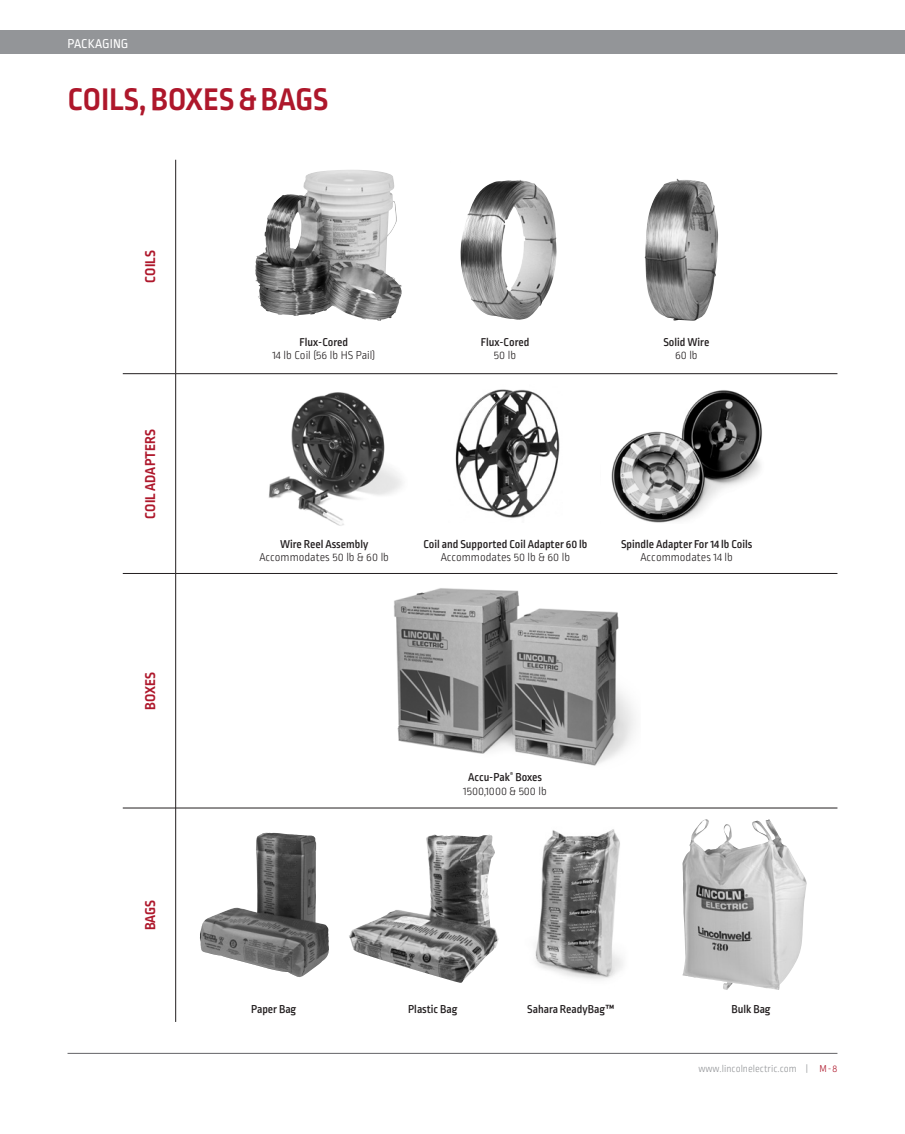
<style>
.page{position:relative;width:905px;height:1134px;background:#fff}
.page>*{position:absolute;margin:0;border:0;box-sizing:border-box;transform-origin:0 0}
.t1{font:700 33px "Ropa Sans Pro";letter-spacing:.005em;color:#ae172b}
.t2{font:700 15px "Ropa Sans Pro";letter-spacing:.01em;color:#ae172b}
.t3{font:13.5px "Ropa Sans Pro";letter-spacing:.01em;color:#fff}
.t4{font:500 12px "Ropa Sans Pro";color:#231f20}
.t5{font:300 12px/14.4px "Ropa Sans Pro";color:#231f20;text-align:center}
.t6{font:300 10.5px "Ropa Sans Pro";color:#939598}
.s1{font-weight:500}
.s2{color:#ae172b}
</style>
<div class="page">
<div style="left:0;top:30px;width:904px;height:24px;background:#939598"></div>
<hr style="left:68px;top:1053px;width:769px;height:1px;background:#636366">
<img style="left:394px;top:588px;width:241px;height:178px">
<img style="left:268px;top:392px;width:134px;height:134px">
<img style="left:455px;top:389px;width:105px;height:129px">
<img style="left:611px;top:390px;width:151px;height:133px">
<hr style="left:123px;top:808px;width:52px;height:1px;background:#231f20">
<hr style="left:123px;top:573px;width:52px;height:1px;background:#231f20">
<hr style="left:123px;top:373px;width:52px;height:1px;background:#231f20">
<hr style="left:175px;top:808px;width:1px;height:214px;background:#231f20">
<hr style="left:175px;top:573px;width:1px;height:235px;background:#231f20">
<hr style="left:176px;top:808px;width:661px;height:1px;background:#231f20">
<hr style="left:175px;top:374px;width:1px;height:199px;background:#231f20">
<hr style="left:176px;top:573px;width:661px;height:1px;background:#231f20">
<hr style="left:175px;top:160px;width:1px;height:214px;background:#231f20">
<hr style="left:176px;top:373px;width:661px;height:1px;background:#231f20">
<img style="left:255px;top:170px;width:137px;height:151px">
<img style="left:200px;top:833px;width:129px;height:144px">
<img style="left:349px;top:834px;width:150px;height:149px">
<img style="left:460px;top:180px;width:96px;height:140px">
<img style="left:644px;top:179px;width:74px;height:142px">
<img style="left:682px;top:819px;width:93px;height:158px">
<img style="left:535px;top:829px;width:88px;height:150px">
<p class="t3" style="left:68px;top:36px;width:62px">PACKAGING</p>
<h1 class="t1" style="left:68px;top:80px;width:262px">COILS, BOXES &amp; BAGS</h1>
<p class="t2" style="left:142px;top:283px;width:34px;rotate:-90deg">COILS</p>
<p class="t2" style="left:142px;top:519px;width:91px;rotate:-90deg">COIL ADAPTERS</p>
<p class="t2" style="left:142px;top:710px;width:39px;rotate:-90deg">BOXES</p>
<p class="t2" style="left:142px;top:930px;width:32px;rotate:-90deg">BAGS</p>
<p class="t4" style="left:299px;top:335px;width:50px">Flux-Cored</p>
<p class="t5" style="left:272px;top:349px;width:104px">14 lb Coil (56 lb HS Pail)</p>
<p class="t4" style="left:480px;top:335px;width:50px">Flux-Cored</p>
<p class="t5" style="left:494px;top:349px;width:24px">50 lb</p>
<p class="t4" style="left:663px;top:335px;width:47px">Solid Wire</p>
<p class="t5" style="left:675px;top:349px;width:24px">60 lb</p>
<p class="t4" style="left:280px;top:537px;width:90px">Wire Reel Assembly</p>
<p class="t5" style="left:259px;top:551px;width:131px">Accommodates 50 lb &amp; 60 lb</p>
<p class="t4" style="left:423px;top:537px;width:165px">Coil and Supported Coil Adapter 60 lb</p>
<p class="t5" style="left:440px;top:551px;width:131px">Accommodates 50 lb &amp; 60 lb</p>
<p class="t4" style="left:621px;top:537px;width:133px">Spindle Adapter For 14 lb Coils</p>
<p class="t5" style="left:640px;top:551px;width:94px">Accommodates 14 lb</p>
<p class="t5" style="left:463px;top:770px;width:85px"><span class="s1">Accu-Pak</span><sup>®</sup> <span class="s1">Boxes<br></span>1500,1000 &amp; 500 lb</p>
<p class="t4" style="left:251px;top:1002px;width:47px">Paper Bag</p>
<p class="t4" style="left:408px;top:1002px;width:51px">Plastic Bag</p>
<p class="t4" style="left:527px;top:1002px;width:88px">Sahara ReadyBag™</p>
<p class="t4" style="left:731px;top:1002px;width:40px">Bulk Bag</p>
<p class="t6" style="left:698px;top:1063px;width:140px">www.lincolnelectric.com | <span class="s2">M-8</span></p>
</div>
